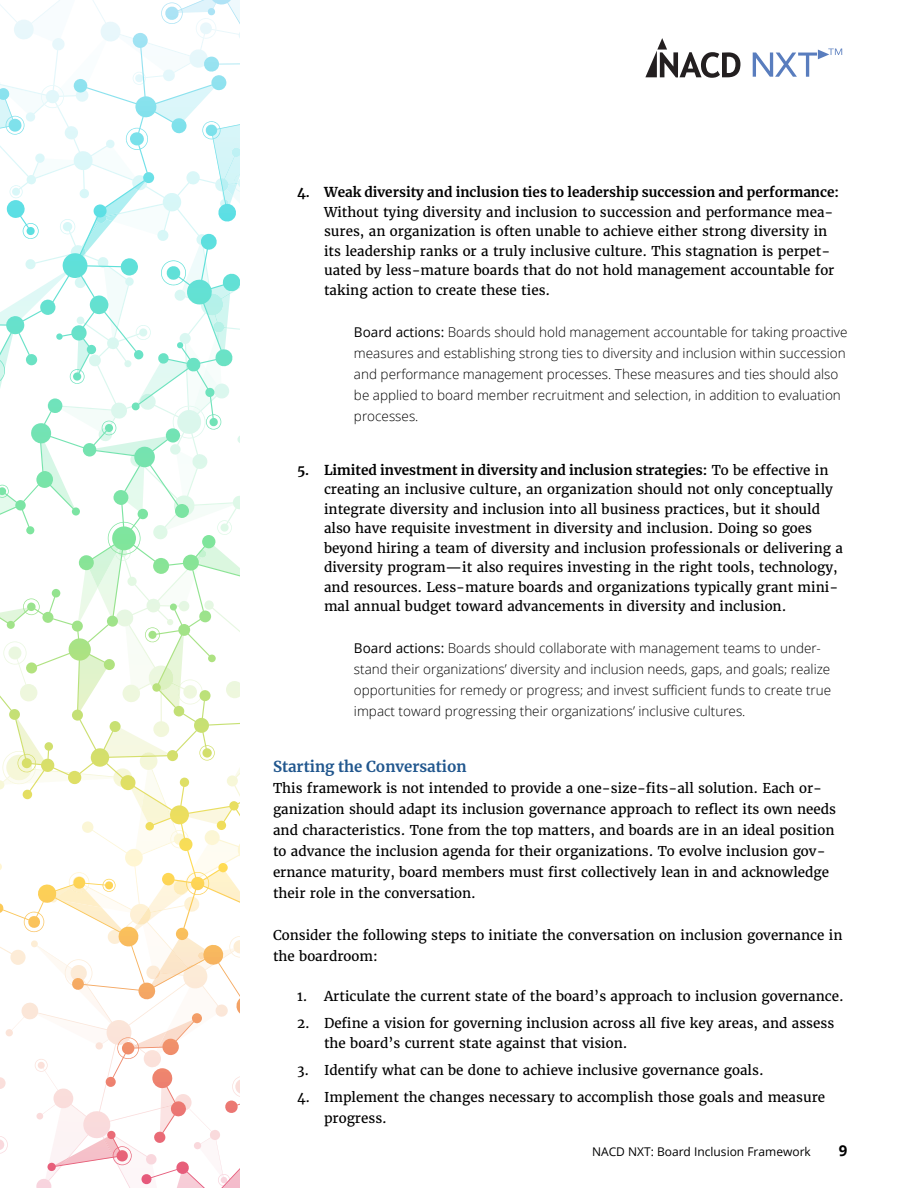
<style>
.page{position:relative;width:918px;height:1188px;background:#fff}
.page>*{position:absolute;margin:0;border:0;box-sizing:border-box;transform-origin:0 0}
.t1{font:700 15px "Merriweather";color:#21578e}
.t2{font:700 15px "Open Sans";color:#000}
.t3{font:13.5px/19.5px "Merriweather";color:#000}
.t4{font:300 13.5px/21px "Open Sans";color:#000}
.t5{font:700 13.5px "Merriweather";color:#000}
.t6{font:12px "Open Sans";color:#000}
.s1{font-weight:400}
.s2{font-weight:700}
</style>
<div class="page">
<svg style="left:0;top:0;width:240px;height:1188px"></svg>
<svg style="left:645px;top:38px;width:95px;height:40px"></svg>
<svg style="left:753px;top:49px;width:89px;height:28px"></svg>
<p class="t5" style="left:297px;top:183px;width:544px">4. Weak diversity and inclusion ties to leadership succession and performance:</p>
<p class="t3" style="left:324px;top:202px;width:512px">Without tying diversity and inclusion to succession and performance mea&shy;sures, an organization is often unable to achieve either strong diversity in its leadership ranks or a truly inclusive culture. This stagnation is perpet&shy;uated by less-mature boards that do not hold management accountable for taking action to create these ties.</p>
<p class="t4" style="left:354px;top:321px;width:495px"><span class="s1">Board actions:</span> Boards should hold management accountable for taking proactive measures and establishing strong ties to diversity and inclusion within succession and performance management processes. These measures and ties should also be applied to board member recruitment and selection, in addition to evaluation processes.</p>
<p class="t3" style="left:324px;top:460px;width:521px;text-indent:-27px"><span class="s2">5. Limited investment in diversity and inclusion strategies:</span> To be effective in creating an inclusive culture, an organization should not only conceptually integrate diversity and inclusion into all business practices, but it should also have requisite investment in diversity and inclusion. Doing so goes beyond hiring a team of diversity and inclusion professionals or delivering a diversity program—it also requires investing in the right tools, technology, and resources. Less-mature boards and organizations typically grant mini&shy;mal annual budget toward advancements in diversity and inclusion.</p>
<p class="t4" style="left:354px;top:638px;width:479px"><span class="s1">Board actions:</span> Boards should collaborate with management teams to under&shy;stand their organizations’ diversity and inclusion needs, gaps, and goals; realize opportunities for remedy or progress; and invest sufficient funds to create true impact toward progressing their organizations’ inclusive cultures.</p>
<p class="t1" style="left:273px;top:756px;width:195px">Starting the Conversation</p>
<p class="t3" style="left:273px;top:778px;width:565px;line-height:21px">This framework is not intended to provide a one-size-fits-all solution. Each or&shy;ganization should adapt its inclusion governance approach to reflect its own needs and characteristics. Tone from the top matters, and boards are in an ideal position to advance the inclusion agenda for their organizations. To evolve inclusion gov&shy;ernance maturity, board members must first collectively lean in and acknowledge their role in the conversation.</p>
<p class="t3" style="left:273px;top:925px;width:571px;line-height:21px">Consider the following steps to initiate the conversation on inclusion governance in the boardroom:</p>
<p class="t3" style="left:297px;top:987px;width:548px">1. Articulate the current state of the board’s approach to inclusion governance.</p>
<p class="t3" style="left:324px;top:1014px;width:512px;text-indent:-27px">2. Define a vision for governing inclusion across all five key areas, and assess the board’s current state against that vision.</p>
<p class="t3" style="left:297px;top:1060px;width:468px">3. Identify what can be done to achieve inclusive governance goals.</p>
<p class="t3" style="left:324px;top:1087px;width:503px;line-height:21px;text-indent:-27px">4. Implement the changes necessary to accomplish those goals and measure progress.</p>
<p class="t6" style="left:592px;top:1144px;width:220px">NACD NXT: Board Inclusion Framework</p>
<p class="t2" style="left:839px;top:1140px;width:10px">9</p>
</div>
